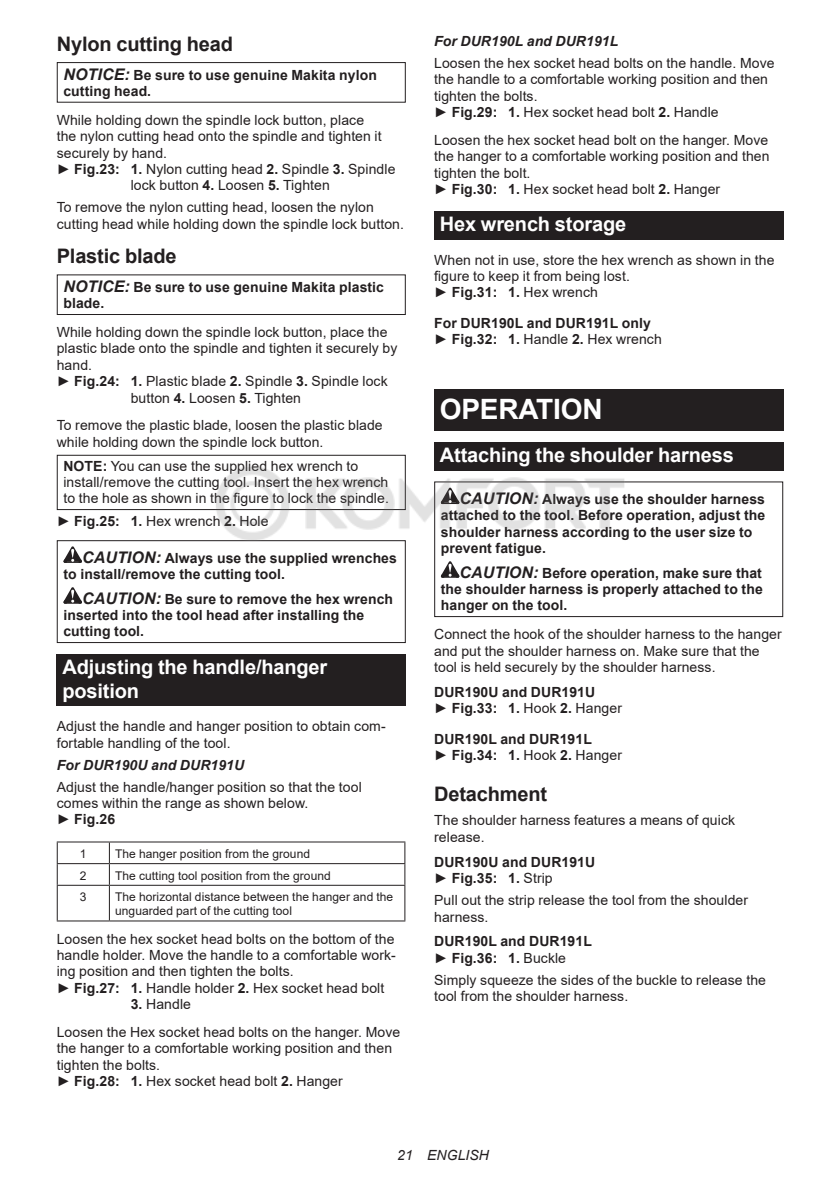
<style>
.page{position:relative;width:840px;height:1191px;background:#fff}
.page>*{position:absolute;margin:0;border:0;box-sizing:border-box;transform-origin:0 0}
.t1{font:700 28px "Arial";letter-spacing:-.01em;color:#fff}
.t2{font:700 20px/23.4px "Arial";letter-spacing:-.01em;color:#fff}
.t3{font:700 20px "Arial";letter-spacing:-.01em;color:#231f20}
.t4{font:14px/16.4px "Arial";letter-spacing:.005em;color:#231f20}
.t5{font:700 14px/16.4px "Arial";letter-spacing:.005em;color:#231f20}
.t6{font:italic 700 14px "Arial";letter-spacing:.005em;color:#231f20}
.t7{font:italic 14px "Arial";letter-spacing:.005em;color:#231f20}
.t8{font:12px/14px "Arial";letter-spacing:.005em;color:#231f20}
.s1{font-style:italic;font-size:16px}
.s2{font-weight:700}
.s3{font-weight:400}
</style>
<div class="page">
<div style="left:57px;top:62px;width:348px;height:41px;border:1px solid #231f20"></div>
<div style="left:57px;top:274px;width:348px;height:41px;border:1px solid #231f20"></div>
<div style="left:57px;top:455px;width:348px;height:55px;border:1px solid #231f20"></div>
<svg style="left:63px;top:546px;width:19px;height:17px"></svg>
<svg style="left:63px;top:587px;width:19px;height:16px"></svg>
<div style="left:57px;top:540px;width:348px;height:103px;border:1px solid #231f20"></div>
<div style="left:57px;top:654px;width:348px;height:52px;background:#231f20"></div>
<hr style="left:57px;top:841px;width:52px;height:1px;background:#231f20">
<hr style="left:109px;top:841px;width:296px;height:1px;background:#231f20">
<hr style="left:57px;top:863px;width:52px;height:1px;background:#231f20">
<svg style="left:57px;top:842px;width:1px;height:42px"></svg>
<hr style="left:109px;top:863px;width:296px;height:1px;background:#231f20">
<svg style="left:109px;top:842px;width:1px;height:42px"></svg>
<svg style="left:404px;top:842px;width:1px;height:42px"></svg>
<hr style="left:57px;top:884px;width:52px;height:1px;background:#231f20">
<hr style="left:57px;top:885px;width:1px;height:35px;background:#231f20">
<hr style="left:109px;top:884px;width:296px;height:1px;background:#231f20">
<hr style="left:109px;top:885px;width:1px;height:35px;background:#231f20">
<hr style="left:404px;top:885px;width:1px;height:35px;background:#231f20">
<hr style="left:57px;top:920px;width:52px;height:1px;background:#231f20">
<hr style="left:109px;top:920px;width:296px;height:1px;background:#231f20">
<div style="left:434px;top:211px;width:348px;height:29px;background:#231f20"></div>
<div style="left:434px;top:390px;width:348px;height:41px;background:#231f20"></div>
<div style="left:434px;top:442px;width:348px;height:28px;background:#231f20"></div>
<svg style="left:440px;top:561px;width:19px;height:16px"></svg>
<div style="left:434px;top:481px;width:348px;height:136px;border:1px solid #231f20"></div>
<img style="left:210px;top:457px;width:419px;height:92px">
<h2 class="t3" style="left:57px;top:36px;width:178px">Nylon cutting head</h2>
<p class="t5" style="left:63px;top:68px;width:315px"><span class="s1">NOTICE:</span> Be sure to use genuine Makita nylon cutting head.</p>
<p class="t4" style="left:57px;top:113px;width:309px">While holding down the spindle lock button, place</p>
<p class="t4" style="left:57px;top:129px;width:326px">the nylon cutting head onto the spindle and tighten it</p>
<p class="t4" style="left:57px;top:146px;width:112px">securely by hand.</p>
<p class="t4" style="left:57px;top:161px;width:340px">► <span class="s2">Fig.23: 1.</span> Nylon cutting head <span class="s2">2.</span> Spindle <span class="s2">3.</span> Spindle</p>
<p class="t4" style="left:131px;top:178px;width:200px">lock button <span class="s2">4.</span> Loosen <span class="s2">5.</span> Tighten</p>
<p class="t4" style="left:57px;top:200px;width:348px">To remove the nylon cutting head, loosen the nylon cutting head while holding down the spindle lock button.</p>
<h2 class="t3" style="left:57px;top:248px;width:121px">Plastic blade</h2>
<p class="t5" style="left:63px;top:280px;width:322px"><span class="s1">NOTICE:</span> Be sure to use genuine Makita plastic blade.</p>
<p class="t4" style="left:57px;top:325px;width:332px">While holding down the spindle lock button, place the</p>
<p class="t4" style="left:57px;top:341px;width:342px">plastic blade onto the spindle and tighten it securely by</p>
<p class="t4" style="left:57px;top:358px;width:37px">hand.</p>
<p class="t4" style="left:57px;top:373px;width:332px">► <span class="s2">Fig.24: 1.</span> Plastic blade <span class="s2">2.</span> Spindle <span class="s2">3.</span> Spindle lock</p>
<p class="t4" style="left:131px;top:391px;width:172px">button <span class="s2">4.</span> Loosen <span class="s2">5.</span> Tighten</p>
<p class="t4" style="left:57px;top:418px;width:327px">To remove the plastic blade, loosen the plastic blade while holding down the spindle lock button.</p>
<p class="t4" style="left:63px;top:459px;width:327px"><span class="s2">NOTE:</span> You can use the supplied hex wrench to install/remove the cutting tool. Insert the hex wrench to the hole as shown in the figure to lock the spindle.</p>
<p class="t4" style="left:57px;top:513px;width:213px">► <span class="s2">Fig.25: 1.</span> Hex wrench <span class="s2">2.</span> Hole</p>
<p class="t5" style="left:63px;top:551px;width:335px;text-indent:19px"><span class="s1">CAUTION:</span> Always use the supplied wrenches to install/remove the cutting tool.</p>
<p class="t5" style="left:63px;top:591px;width:331px;text-indent:19px"><span class="s1">CAUTION:</span> Be sure to remove the hex wrench inserted into the tool head after installing the cutting tool.</p>
<h2 class="t2" style="left:62px;top:656px;width:266px">Adjusting the handle/hanger position</h2>
<p class="t4" style="left:57px;top:718px;width:330px">Adjust the handle and hanger position to obtain com&shy;fortable handling of the tool.</p>
<p class="t6" style="left:57px;top:759px;width:189px">For DUR190U and DUR191U</p>
<p class="t4" style="left:57px;top:778px;width:306px">Adjust the handle/hanger position so that the tool comes within the range as shown below.<br>► <span class="s2">Fig.26</span></p>
<p class="t8" style="left:80px;top:847px;width:8px">1</p>
<p class="t8" style="left:115px;top:847px;width:196px">The hanger position from the ground</p>
<p class="t8" style="left:80px;top:869px;width:8px">2</p>
<p class="t8" style="left:115px;top:869px;width:217px">The cutting tool position from the ground</p>
<p class="t8" style="left:80px;top:891px;width:8px">3</p>
<p class="t8" style="left:115px;top:891px;width:279px">The horizontal distance between the hanger and the unguarded part of the cutting tool</p>
<p class="t4" style="left:57px;top:931px;width:340px">Loosen the hex socket head bolts on the bottom of the handle holder. Move the handle to a comfortable work&shy;ing position and then tighten the bolts.<br>► <span class="s2">Fig.27: 1.</span> Handle holder <span class="s2">2.</span> Hex socket head bolt</p>
<p class="t4" style="left:57px;top:991px;width:345px;line-height:27.8px;text-indent:74px"><span class="s2">3.</span> Handle<br>Loosen the Hex socket head bolts on the hanger. Move</p>
<p class="t4" style="left:57px;top:1041px;width:337px">the hanger to a comfortable working position and then tighten the bolts.<br>► <span class="s2">Fig.28: 1.</span> Hex socket head bolt <span class="s2">2.</span> Hanger</p>
<p class="t6" style="left:434px;top:36px;width:185px">For DUR190L and DUR191L</p>
<p class="t4" style="left:434px;top:56px;width:342px">Loosen the hex socket head bolts on the handle. Move the handle to a comfortable working position and then tighten the bolts.<br>► <span class="s2">Fig.29: 1.</span> Hex socket head bolt <span class="s2">2.</span> Handle</p>
<p class="t4" style="left:434px;top:133px;width:337px">Loosen the hex socket head bolt on the hanger. Move the hanger to a comfortable working position and then tighten the bolt.<br>► <span class="s2">Fig.30: 1.</span> Hex socket head bolt <span class="s2">2.</span> Hanger</p>
<h2 class="t2" style="left:439px;top:214px;width:188px">Hex wrench storage</h2>
<p class="t4" style="left:434px;top:253px;width:342px">When not in use, store the hex wrench as shown in the figure to keep it from being lost.<br>► <span class="s2">Fig.31: 1.</span> Hex wrench</p>
<p class="t5" style="left:434px;top:316px;width:229px">For DUR190L and DUR191L only <span class="s3">►</span> Fig.32: 1. <span class="s3">Handle</span> 2. <span class="s3">Hex wrench</span></p>
<h1 class="t1" style="left:439px;top:398px;width:164px">OPERATION</h1>
<h2 class="t2" style="left:439px;top:445px;width:295px">Attaching the shoulder harness</h2>
<p class="t5" style="left:440px;top:492px;width:325px;text-indent:19px"><span class="s1">CAUTION:</span> Always use the shoulder harness attached to the tool. Before operation, adjust the shoulder harness according to the user size to prevent fatigue.</p>
<p class="t5" style="left:440px;top:565px;width:323px;text-align:justify;text-indent:19px"><span class="s1">CAUTION:</span> Before operation, make sure that the shoulder harness is properly attached to the hanger on the tool.</p>
<p class="t4" style="left:434px;top:627px;width:349px">Connect the hook of the shoulder harness to the hanger and put the shoulder harness on. Make sure that the tool is held securely by the shoulder harness.</p>
<p class="t5" style="left:434px;top:685px;width:189px">DUR190U and DUR191U<br><span class="s3">►</span> Fig.33: 1. <span class="s3">Hook</span> 2. <span class="s3">Hanger</span></p>
<p class="t5" style="left:434px;top:731px;width:189px">DUR190L and DUR191L<br><span class="s3">►</span> Fig.34: 1. <span class="s3">Hook</span> 2. <span class="s3">Hanger</span></p>
<h2 class="t3" style="left:434px;top:785px;width:114px">Detachment</h2>
<p class="t4" style="left:434px;top:813px;width:302px">The shoulder harness features a means of quick release.</p>
<p class="t5" style="left:434px;top:854px;width:162px">DUR190U and DUR191U <span class="s3">►</span> Fig.35: 1. <span class="s3">Strip</span></p>
<p class="t4" style="left:434px;top:893px;width:315px">Pull out the strip release the tool from the shoulder harness.</p>
<p class="t5" style="left:434px;top:934px;width:159px">DUR190L and DUR191L <span class="s3">►</span> Fig.36: 1. <span class="s3">Buckle</span></p>
<p class="t4" style="left:434px;top:973px;width:333px">Simply squeeze the sides of the buckle to release the tool from the shoulder harness.</p>
<p class="t7" style="left:397px;top:1147px;width:93px">21 ENGLISH</p>
</div>
